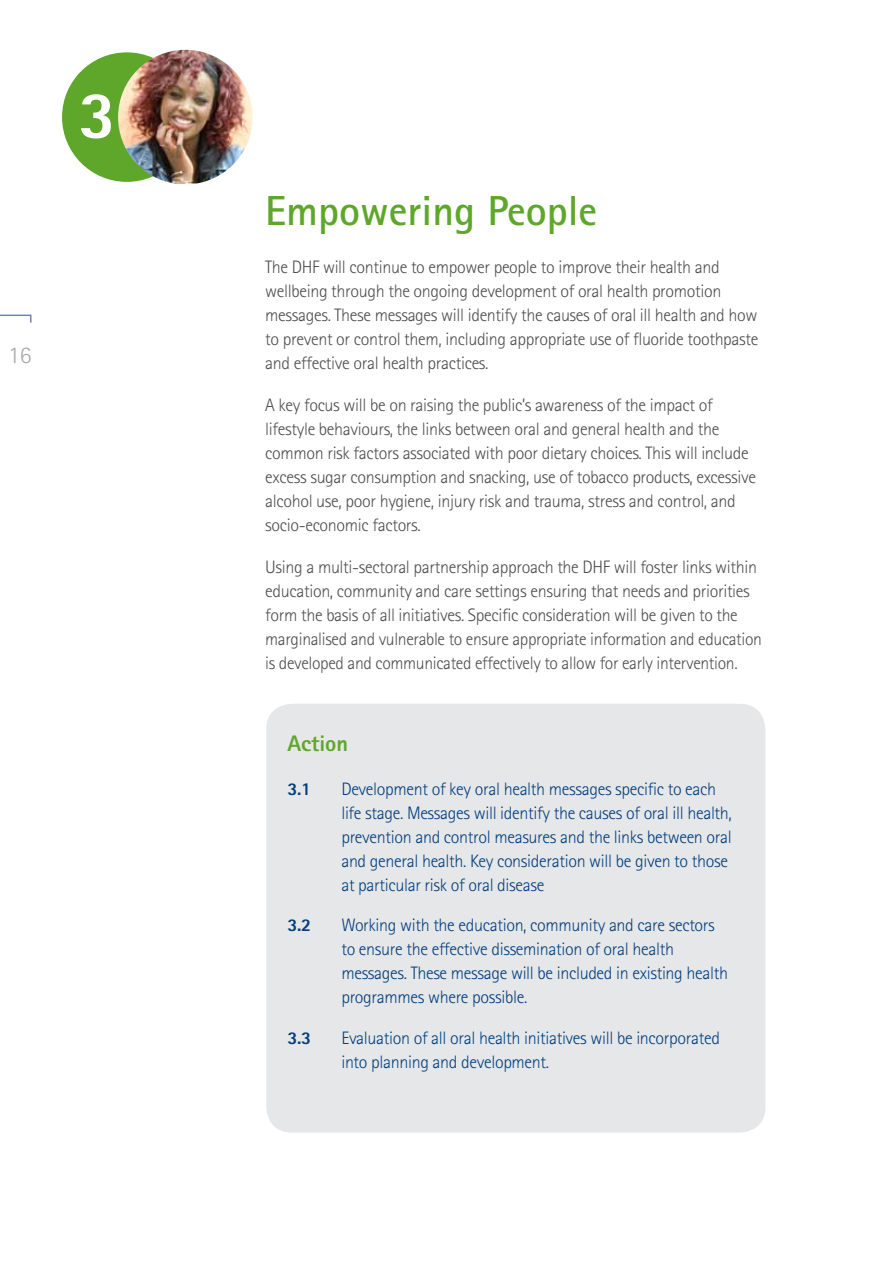
<style>
.page{position:relative;width:893px;height:1263px;background:#fff}
.page>*{position:absolute;margin:0;border:0;box-sizing:border-box;transform-origin:0 0}
.t1{font:800 67.5px "Rotis Sans Serif";color:#fff}
.t2{font:700 42px "Rotis Sans Serif";color:#5ea72b}
.t3{font:300 24px "Rotis Sans Serif";color:#a7a9ac}
.t4{font:800 22.5px "Rotis Sans Serif";color:#5ea72b}
.t5{font:300 18px/24px "Rotis Sans Serif";letter-spacing:-.02em;color:#4d4d4f}
.t6{font:300 18px/24px "Rotis Sans Serif";letter-spacing:-.02em;color:#003e7e}
.t7{font:800 18px "Rotis Sans Serif";color:#003e7e}
</style>
<div class="page">
<svg style="left:0;top:314px;width:32px;height:9px"></svg>
<div style="left:62px;top:52px;width:130px;height:130px;background:#5ea72b;border-radius:50%"></div>
<img style="left:118px;top:50px;width:135px;height:133px">
<div style="left:266px;top:704px;width:499px;height:428px;background:#e6e7e8;border-radius:26px"></div>
<h1 class="t1" style="left:79px;top:72px;width:39px">3</h1>
<h3 class="t3" style="left:8px;top:341px;width:25px">16</h3>
<h2 class="t2" style="left:265px;top:184px;width:334px">Empowering People</h2>
<p class="t5" style="left:265px;top:255px;width:495px">The DHF will continue to empower people to improve their health and wellbeing through the ongoing development of oral health promotion messages. These messages will identify the causes of oral ill health and how to prevent or control them, including appropriate use of fluoride toothpaste and effective oral health practices.</p>
<p class="t5" style="left:265px;top:393px;width:492px">A key focus will be on raising the public’s awareness of the impact of lifestyle behaviours, the links between oral and general health and the common risk factors associated with poor dietary choices. This will include excess sugar consumption and snacking, use of tobacco products, excessive alcohol use, poor hygiene, injury risk and trauma, stress and control, and socio-economic factors.</p>
<p class="t5" style="left:265px;top:555px;width:498px">Using a multi-sectoral partnership approach the DHF will foster links within education, community and care settings ensuring that needs and priorities form the basis of all initiatives. Specific consideration will be given to the marginalised and vulnerable to ensure appropriate information and education is developed and communicated effectively to allow for early intervention.</p>
<p class="t4" style="left:287px;top:729px;width:62px">Action</p>
<p class="t7" style="left:287px;top:777px;width:25px">3.1</p>
<p class="t6" style="left:341px;top:776px;width:392px">Development of key oral health messages specific to each life stage. Messages will identify the causes of oral ill health, prevention and control measures and the links between oral and general health. Key consideration will be given to those at particular risk of oral disease</p>
<p class="t7" style="left:287px;top:913px;width:25px">3.2</p>
<p class="t6" style="left:341px;top:913px;width:388px">Working with the education, community and care sectors to ensure the effective dissemination of oral health messages. These message will be included in existing health programmes where possible.</p>
<p class="t7" style="left:287px;top:1026px;width:25px">3.3</p>
<p class="t6" style="left:341px;top:1025px;width:380px">Evaluation of all oral health initiatives will be incorporated into planning and development.</p>
</div>
